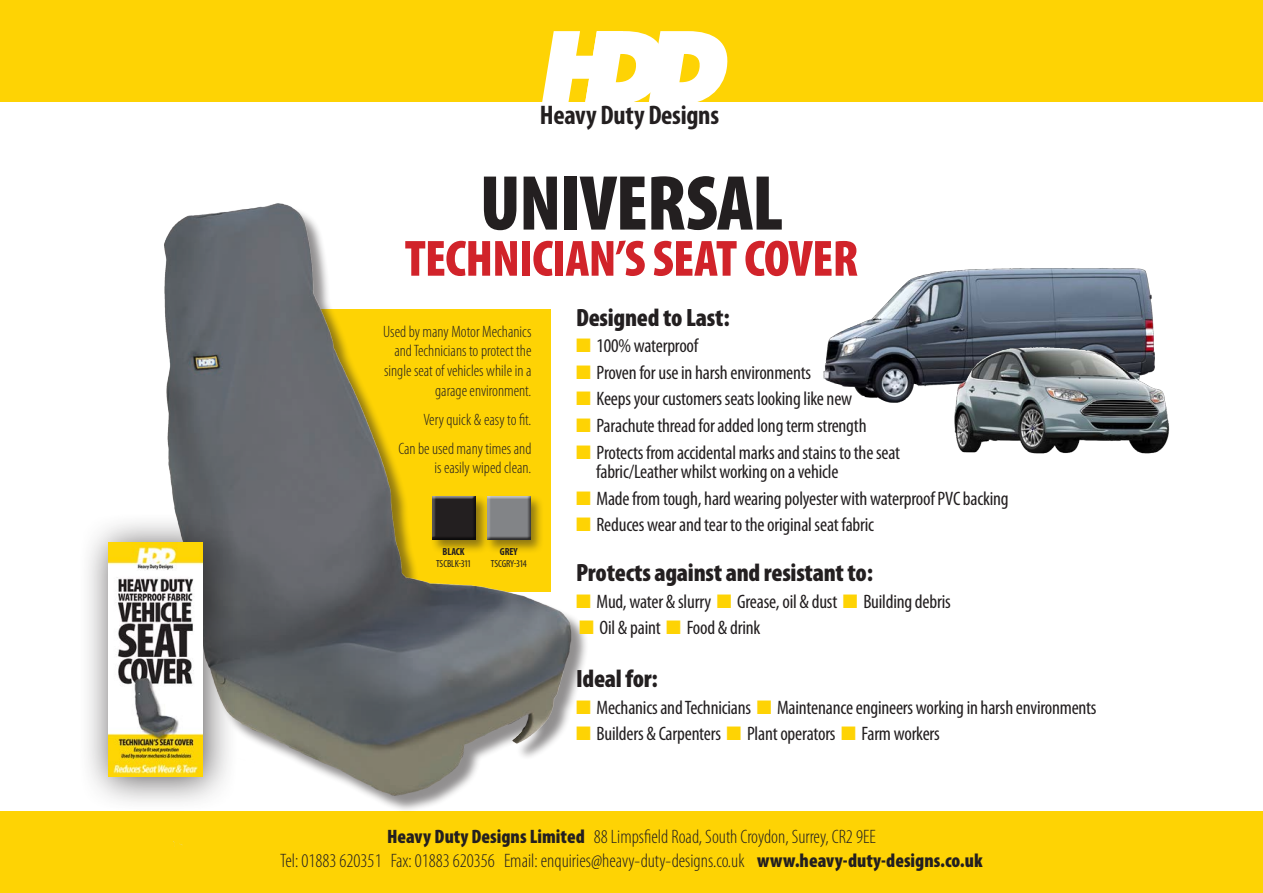
<style>
.page{position:relative;width:1263px;height:893px;background:#fff}
.page>*{position:absolute;margin:0;border:0;box-sizing:border-box;transform-origin:0 0}
.t1{font:900 condensed 78.6px "Myriad Pro";letter-spacing:-.015em;color:#231f20}
.t2{font:900 condensed 51.3px "Myriad Pro";letter-spacing:-.015em;color:#d1232a}
.t3{font:700 condensed 27px "Myriad Pro";letter-spacing:-.01em;color:#231f20}
.t4{font:900 condensed 25.05px "Myriad Pro";letter-spacing:-.01em;color:#231f20}
.t5{font:condensed 19.5px "Myriad Pro";letter-spacing:-.01em;color:#231f20}
.t6{font:300 condensed 19.5px "Myriad Pro";color:#231f20}
.t7{font:300 condensed 16.5px/19.8px "Myriad Pro";color:#231f20;text-align:right}
.t8{font:condensed 10.35px "Myriad Pro";letter-spacing:-.01em;color:#231f20}
.t9{font:700 condensed 10.35px "Myriad Pro";letter-spacing:-.01em;color:#231f20}
.s1{color:#fed304}
.s2{font-weight:900}
</style>
<div class="page">
<div style="left:0;top:0;width:1263px;height:102px;background:#fed304"></div>
<div style="left:0;top:811px;width:1263px;height:82px;background:#fed304"></div>
<svg style="left:542px;top:31px;width:186px;height:71px"></svg>
<img style="left:823px;top:268px;width:329px;height:135px">
<img style="left:931px;top:298px;width:239px;height:156px">
<div style="left:167px;top:206px;width:449px;height:655px;background:#231f20;opacity:.5"></div>
<img style="left:164px;top:203px;width:443px;height:644px">
<div style="left:78px;top:512px;width:161px;height:301px;background:#231f20;opacity:.76"></div>
<img style="left:108px;top:542px;width:95px;height:234px">
<p class="t3" style="left:540px;top:100px;width:181px">Heavy Duty Designs</p>
<p class="t1" style="left:480px;top:160px;width:305px">UNIVERSAL</p>
<p class="t2" style="left:405px;top:230px;width:455px">TECHNICIAN’S SEAT COVER</p>
<p class="t7" style="left:383px;top:322px;width:150px">Used by many Motor Mechanics and Technicians to protect the single seat of vehicles while in a garage environment.</p>
<p class="t7" style="left:423px;top:410px;width:110px">Very quick &amp; easy to fit.</p>
<p class="t7" style="left:398px;top:439px;width:135px">Can be used many times and is easily wiped clean.</p>
<p class="t9" style="left:442px;top:546px;width:24px">BLACK</p>
<p class="t8" style="left:436px;top:558px;width:37px">TSCBLK-311</p>
<p class="t9" style="left:500px;top:546px;width:19px">GREY</p>
<p class="t8" style="left:491px;top:558px;width:37px">TSCGRY-314</p>
<p class="t4" style="left:576px;top:304px;width:155px">Designed to Last:</p>
<p class="t5" style="left:576px;top:335px;width:124px"><span class="s1">■</span> 100% waterproof</p>
<p class="t5" style="left:576px;top:362px;width:237px"><span class="s1">■</span> Proven for use in harsh environments</p>
<p class="t5" style="left:576px;top:388px;width:278px"><span class="s1">■</span> Keeps your customers seats looking like new</p>
<p class="t5" style="left:576px;top:415px;width:292px"><span class="s1">■</span> Parachute thread for added long term strength</p>
<p class="t5" style="left:576px;top:441px;width:326px"><span class="s1">■</span> Protects from accidental marks and stains to the seat</p>
<p class="t5" style="left:596px;top:461px;width:244px">fabric/Leather whilst working on a vehicle</p>
<p class="t5" style="left:576px;top:487px;width:434px"><span class="s1">■</span> Made from tough, hard wearing polyester with waterproof PVC backing</p>
<p class="t5" style="left:576px;top:514px;width:299px"><span class="s1">■</span> Reduces wear and tear to the original seat fabric</p>
<p class="t4" style="left:576px;top:559px;width:298px">Protects against and resistant to:</p>
<p class="t5" style="left:576px;top:591px;width:376px"><span class="s1">■</span> Mud, water &amp; slurry <span class="s1">■</span> Grease, oil &amp; dust <span class="s1">■</span> Building debris</p>
<p class="t5" style="left:579px;top:617px;width:183px"><span class="s1">■</span> Oil &amp; paint <span class="s1">■</span> Food &amp; drink</p>
<p class="t4" style="left:576px;top:665px;width:83px">Ideal for:</p>
<p class="t5" style="left:576px;top:697px;width:522px"><span class="s1">■</span> Mechanics and Technicians <span class="s1">■</span> Maintenance engineers working in harsh environments</p>
<p class="t5" style="left:576px;top:723px;width:365px"><span class="s1">■</span> Builders &amp; Carpenters <span class="s1">■</span> Plant operators <span class="s1">■</span> Farm workers</p>
<p class="t6" style="left:387px;top:826px;width:490px"><span class="s2">Heavy Duty Designs Limited</span> 88 Limpsfield Road, South Croydon, Surrey, CR2 9EE</p>
<p class="t6" style="left:280px;top:850px;width:704px">Tel: 01883 620351 Fax: 01883 620356 Email: enquiries@heavy-duty-designs.co.uk <span class="s2">www.heavy-duty-designs.co.uk</span></p>
</div>
